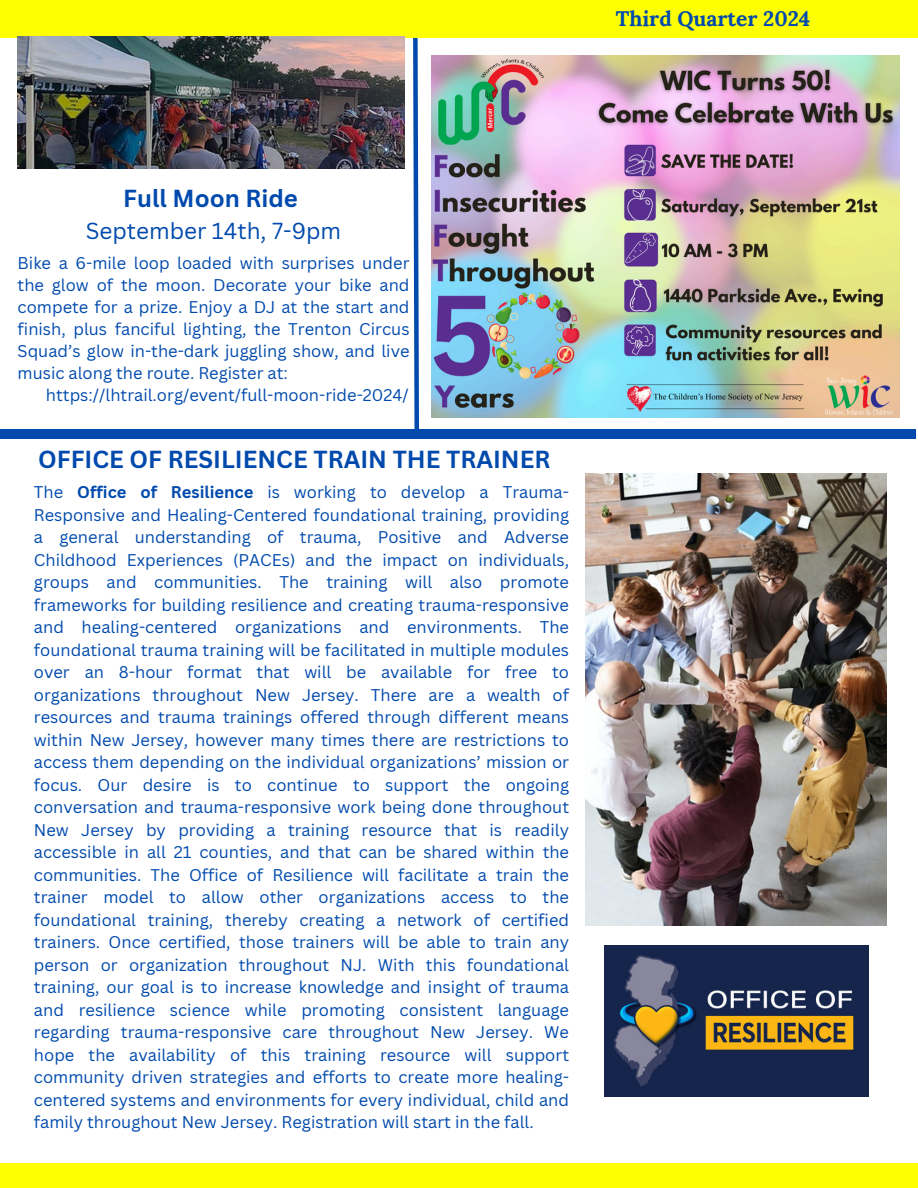
<style>
.page{position:relative;width:918px;height:1188px;background:#fff}
.page>*{position:absolute;margin:0;border:0;box-sizing:border-box;transform-origin:0 0}
.t1{font:700 24px "Canva Sans";color:#004aad}
.t2{font:22.5px "Canva Sans";color:#004aad}
.t3{font:700 21px "Lora";color:#004aad}
.t4{font:700 18.45px "Lora";letter-spacing:.14em;color:#004aad}
.t5{font:16.5px/22.5px "Canva Sans";color:#004aad;text-align:justify}
.s1{font-weight:700}
</style>
<div class="page">
<div style="left:0;top:429px;width:916px;height:10px;background:#004aad"></div>
<img style="left:585px;top:473px;width:302px;height:453px">
<img style="left:604px;top:945px;width:264px;height:151px">
<img style="left:432px;top:55px;width:468px;height:363px">
<div style="left:0;top:1164px;width:918px;height:24px;background:#ffff03"></div>
<svg style="left:410px;top:37px;width:11px;height:392px"></svg>
<div style="left:0;top:0;width:918px;height:37px;background:#ffff03"></div>
<img style="left:18px;top:37px;width:387px;height:131px">
<p class="t3" style="left:616px;top:5px;width:196px">Third Quarter 2024</p>
<h4 class="t4" style="left:584px;top:12px;width:247px">THIRD QUARTER 2024</h4>
<p class="t1" style="left:123px;top:181px;width:176px">Full Moon Ride</p>
<p class="t2" style="left:86px;top:215px;width:257px">September 14th, 7-9pm</p>
<p class="t5" style="left:18px;top:252px;width:393px;line-height:22px">Bike a 6-mile loop loaded with surprises under the glow of the moon. Decorate your bike and compete for a prize. Enjoy a DJ at the start and finish, plus fanciful lighting, the Trenton Circus Squad’s glow in-the-dark juggling show, and live music along the route. Register at:</p>
<h1 class="t5" style="left:46px;top:383px;width:364px">https://lhtrail.org/event/full-moon-ride-2024/</h1>
<p class="t1" style="left:38px;top:442px;width:514px">OFFICE OF RESILIENCE TRAIN THE TRAINER</p>
<h2 class="t5" style="left:34px;top:481px;width:537px">The <span class="s1">Office of Resilience</span> is working to develop a Trauma-Responsive and Healing-Centered foundational training, providing a general understanding of trauma, Positive and Adverse Childhood Experiences (PACEs) and the impact on individuals, groups and communities. The training will also promote frameworks for building resilience and creating trauma-responsive and healing-centered organizations and environments. The foundational trauma training will be facilitated in multiple modules over an 8-hour format that will be available for free to organizations throughout New Jersey. There are a wealth of resources and trauma trainings offered through different means within New Jersey, however many times there are restrictions to access them depending on the individual organizations’ mission or focus. Our desire is to continue to support the ongoing conversation and trauma-responsive work being done throughout New Jersey by providing a training resource that is readily accessible in all 21 counties, and that can be shared within the communities. The Office of Resilience will facilitate a train the trainer model to allow other organizations access to the foundational training, thereby creating a network of certified trainers. Once certified, those trainers will be able to train any person or organization throughout NJ. With this foundational training, our goal is to increase knowledge and insight of trauma and resilience science while promoting consistent language regarding trauma-responsive care throughout New Jersey. We hope the availability of this training resource will support community driven strategies and efforts to create more healing&shy;centered systems and environments for every individual, child and family throughout New Jersey. Registration will start in the fall.</h2>
</div>
